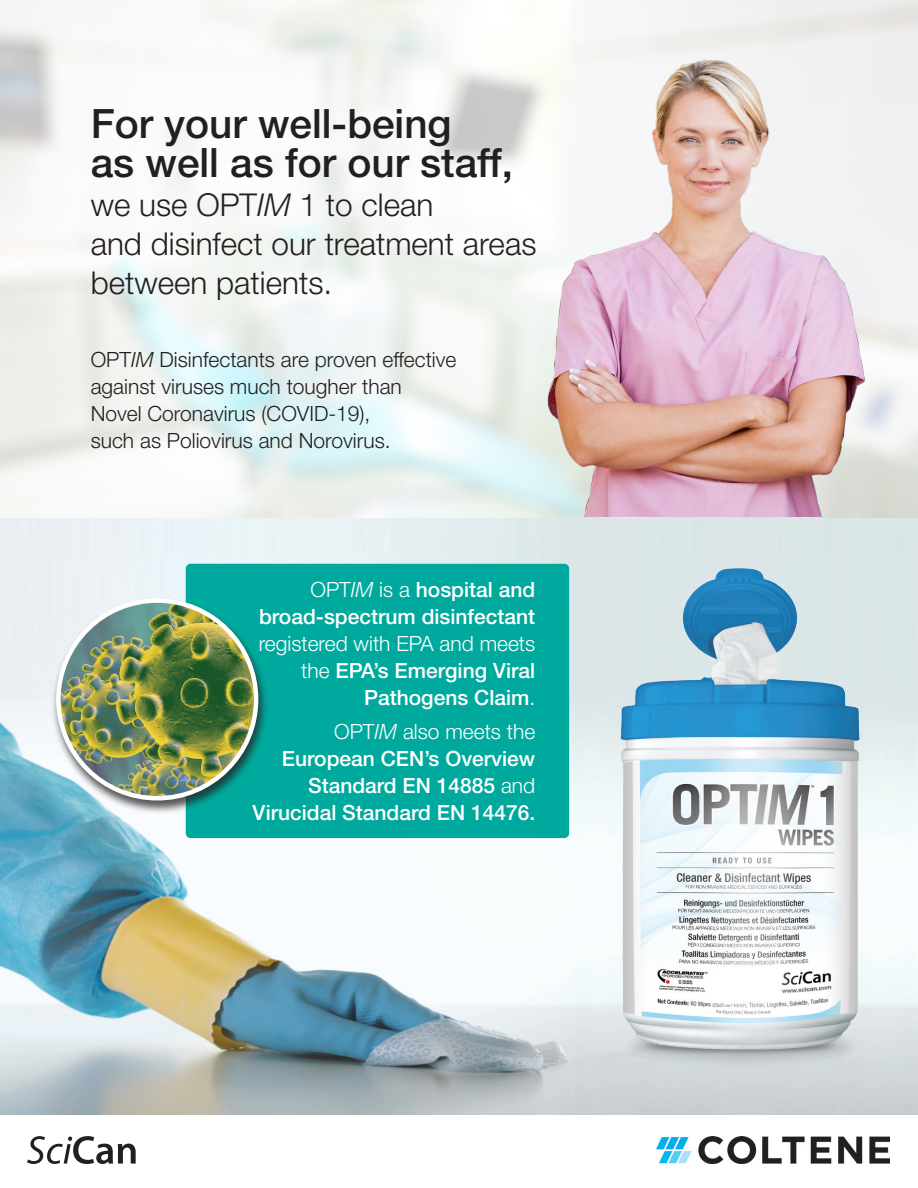
<style>
.page{position:relative;width:918px;height:1188px;background:#fff}
.page>*{position:absolute;margin:0;border:0;box-sizing:border-box;transform-origin:0 0}
.t1{font:500 40.5px/39px "Helvetica Neue LT Pro";color:#231f20}
.t2{font:300 31.5px/39px "Helvetica Neue LT Pro";color:#231f20}
.t3{font:500 21px/27px "Helvetica Neue LT Pro";color:#fff;text-align:right}
.t4{font:300 21px/27px "Helvetica Neue LT Pro";color:#231f20}
.s1{font-style:italic}
.s2{font-weight:300}
.s3{font-weight:300;font-style:italic}
</style>
<div class="page">
<img style="left:0;top:518px;width:918px;height:596px">
<img style="left:657px;top:1136px;width:233px;height:28px">
<img style="left:607px;top:555px;width:271px;height:560px">
<img style="left:531px;top:0;width:359px;height:516px">
<div style="left:186px;top:564px;width:383px;height:274px;background:#00a99d;border-radius:5px"></div>
<div style="left:51px;top:597px;width:217px;height:217px;background:#231f20;opacity:.75"></div>
<svg style="left:58px;top:601px;width:198px;height:197px"></svg>
<img style="left:58px;top:601px;width:198px;height:197px;border-radius:99px">
<div style="left:56px;top:598px;width:202px;height:203px;border:4px solid #fff;border-radius:50%"></div>
<svg style="left:27px;top:1136px;width:109px;height:28px"></svg>
<p class="t1" style="left:91px;top:103px;width:424px">For your well-being<br>as well as for our staff,</p>
<p class="t2" style="left:91px;top:184px;width:447px">we use OPT<span class="s1">IM</span> 1 to clean<br>and disinfect our treatment areas between patients.</p>
<p class="t4" style="left:91px;top:346px;width:367px">OPT<span class="s1">IM</span> Disinfectants are proven effective against viruses much tougher than Novel Coronavirus (COVID-19),<br>such as Poliovirus and Norovirus.</p>
<p class="t3" style="left:259px;top:576px;width:278px"><span class="s2">OPT</span><span class="s3">IM</span> <span class="s2">is a</span> hospital and broad-spectrum disinfectant <span class="s2">registered with EPA and meets the</span> EPA’s Emerging Viral<br>Pathogens Claim<span class="s2">.</span></p>
<p class="t3" style="left:253px;top:718px;width:284px"><span class="s2">OPT</span><span class="s3">IM</span> <span class="s2">also meets the<br></span>European CEN’s Overview<br>Standard EN 14885 <span class="s2">and<br></span>Virucidal Standard EN 14476.</p>
</div>
